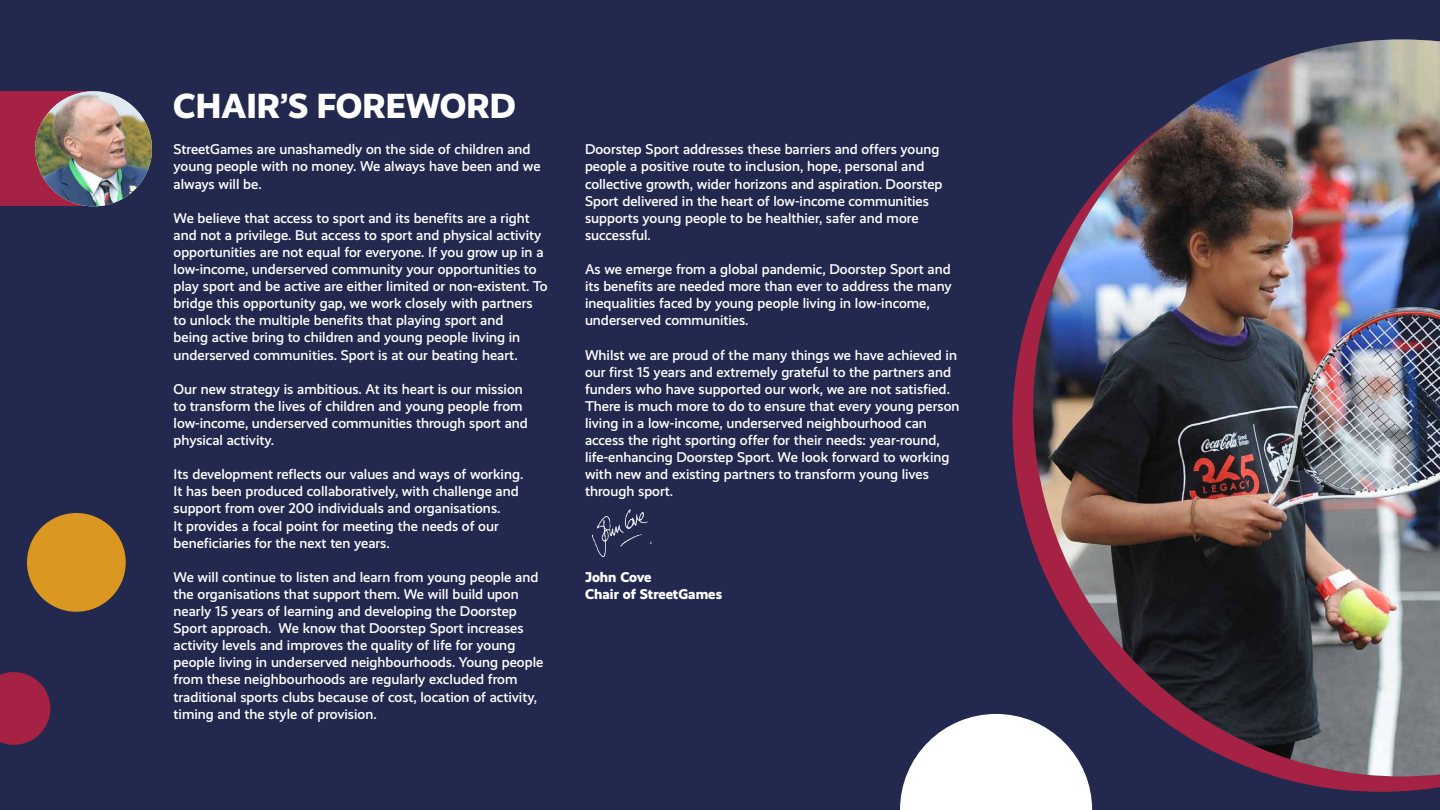
<style>
.page{position:relative;width:1440px;height:810px;background:#22284e}
.page>*{position:absolute;margin:0;border:0;box-sizing:border-box;transform-origin:0 0}
.t1{font:800 35.1px "Realist";color:#fff}
.t2{font:500 14.25px/17.1px "Realist";color:#fff}
.t3{font:800 14.25px/17.1px "Realist";color:#fff}
</style>
<div class="page">
<svg style="left:1013px;top:302px;width:427px;height:490px"></svg>
<img style="left:1033px;top:39px;width:407px;height:737px">
<svg style="left:900px;top:714px;width:192px;height:96px"></svg>
<svg style="left:0;top:672px;width:50px;height:73px;background:#8f2245"></svg>
<div style="left:27px;top:513px;width:99px;height:99px;background:#da9823;border-radius:50%"></div>
<div style="left:0;top:91px;width:93px;height:115px;background:#a52244"></div>
<img style="left:35px;top:92px;width:117px;height:114px">
<img style="left:592px;top:509px;width:60px;height:48px">
<h1 class="t1" style="left:173px;top:85px;width:344px">CHAIR’S FOREWORD</h1>
<p class="t2" style="left:174px;top:141px;width:369px">StreetGames are unashamedly on the side of children and young people with no money. We always have been and we always will be.</p>
<p class="t2" style="left:174px;top:209px;width:376px">We believe that access to sport and its benefits are a right and not a privilege. But access to sport and physical activity opportunities are not equal for everyone. If you grow up in a low-income, underserved community your opportunities to play sport and be active are either limited or non-existent. To bridge this opportunity gap, we work closely with partners to unlock the multiple benefits that playing sport and<br>being active bring to children and young people living in underserved communities. Sport is at our beating heart.</p>
<p class="t2" style="left:174px;top:380px;width:356px">Our new strategy is ambitious. At its heart is our mission to transform the lives of children and young people from low-income, underserved communities through sport and physical activity.</p>
<p class="t2" style="left:174px;top:466px;width:351px">Its development reflects our values and ways of working.<br>It has been produced collaboratively, with challenge and support from over 200 individuals and organisations.<br>It provides a focal point for meeting the needs of our beneficiaries for the next ten years.</p>
<p class="t2" style="left:174px;top:569px;width:371px">We will continue to listen and learn from young people and the organisations that support them. We will build upon nearly 15 years of learning and developing the Doorstep Sport approach. We know that Doorstep Sport increases activity levels and improves the quality of life for young people living in underserved neighbourhoods. Young people from these neighbourhoods are regularly excluded from traditional sports clubs because of cost, location of activity, timing and the style of provision.</p>
<p class="t2" style="left:585px;top:141px;width:359px">Doorstep Sport addresses these barriers and offers young people a positive route to inclusion, hope, personal and collective growth, wider horizons and aspiration. Doorstep Sport delivered in the heart of low-income communities supports young people to be healthier, safer and more successful.</p>
<p class="t2" style="left:585px;top:261px;width:368px">As we emerge from a global pandemic, Doorstep Sport and its benefits are needed more than ever to address the many inequalities faced by young people living in low-income, underserved communities.</p>
<p class="t2" style="left:585px;top:346px;width:376px">Whilst we are proud of the many things we have achieved in our first 15 years and extremely grateful to the partners and funders who have supported our work, we are not satisfied.<br>There is much more to do to ensure that every young person living in a low-income, underserved neighbourhood can access the right sporting offer for their needs: year-round, life-enhancing Doorstep Sport. We look forward to working with new and existing partners to transform young lives through sport.</p>
<p class="t3" style="left:585px;top:569px;width:139px">John Cove<br>Chair of StreetGames</p>
</div>
